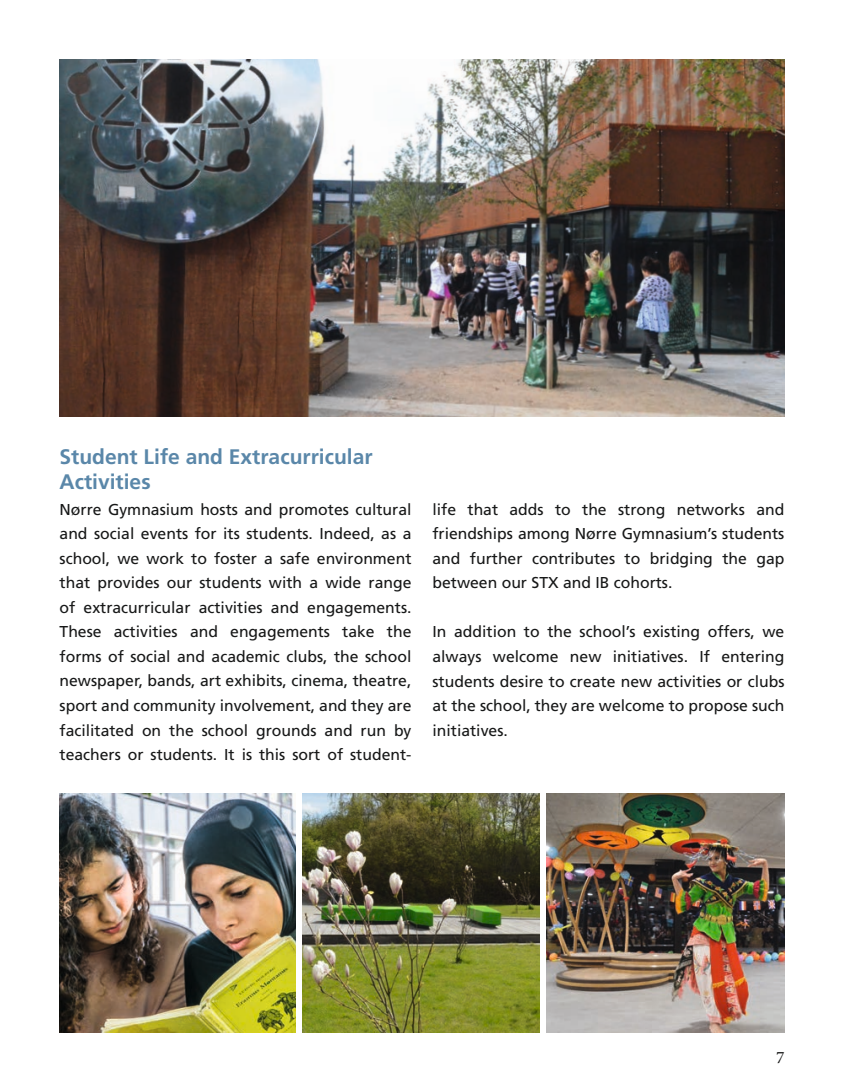
<style>
.page{position:relative;width:844px;height:1092px;background:#fff}
.page>*{position:absolute;margin:0;border:0;box-sizing:border-box;transform-origin:0 0}
.t1{font:700 21px/25.2px "Frutiger";color:#5a87a9}
.t2{font:17.5px "Minion Pro";color:#171818}
.t3{font:15.75px/24.5px "Frutiger";color:#171818;text-align:justify}
</style>
<div class="page">
<img style="left:60px;top:60px;width:724px;height:357px">
<img style="left:60px;top:793px;width:235px;height:239px">
<img style="left:302px;top:793px;width:237px;height:239px">
<img style="left:546px;top:793px;width:238px;height:239px">
<h1 class="t1" style="left:60px;top:444px;width:314px">Student Life and Extracurricular<br>Activities</h1>
<p class="t3" style="left:60px;top:497px;width:353px">Nørre Gymnasium hosts and promotes cultural and social events for its students. Indeed, as a school, we work to foster a safe environment that provides our students with a wide range of extracurricular activities and engagements.<br>These activities and engagements take the forms of social and academic clubs, the school newspaper, bands, art exhibits, cinema, theatre, sport and community involvement, and they are facilitated on the school grounds and run by teachers or students. It is this sort of student-</p>
<p class="t3" style="left:432px;top:497px;width:353px">life that adds to the strong networks and friendships among Nørre Gymnasium’s students and further contributes to bridging the gap between our STX and IB cohorts.</p>
<p class="t3" style="left:432px;top:619px;width:353px">In addition to the school’s existing offers, we always welcome new initiatives. If entering students desire to create new activities or clubs at the school, they are welcome to propose such initiatives.</p>
<p class="t2" style="left:775px;top:1046px;width:10px">7</p>
</div>
